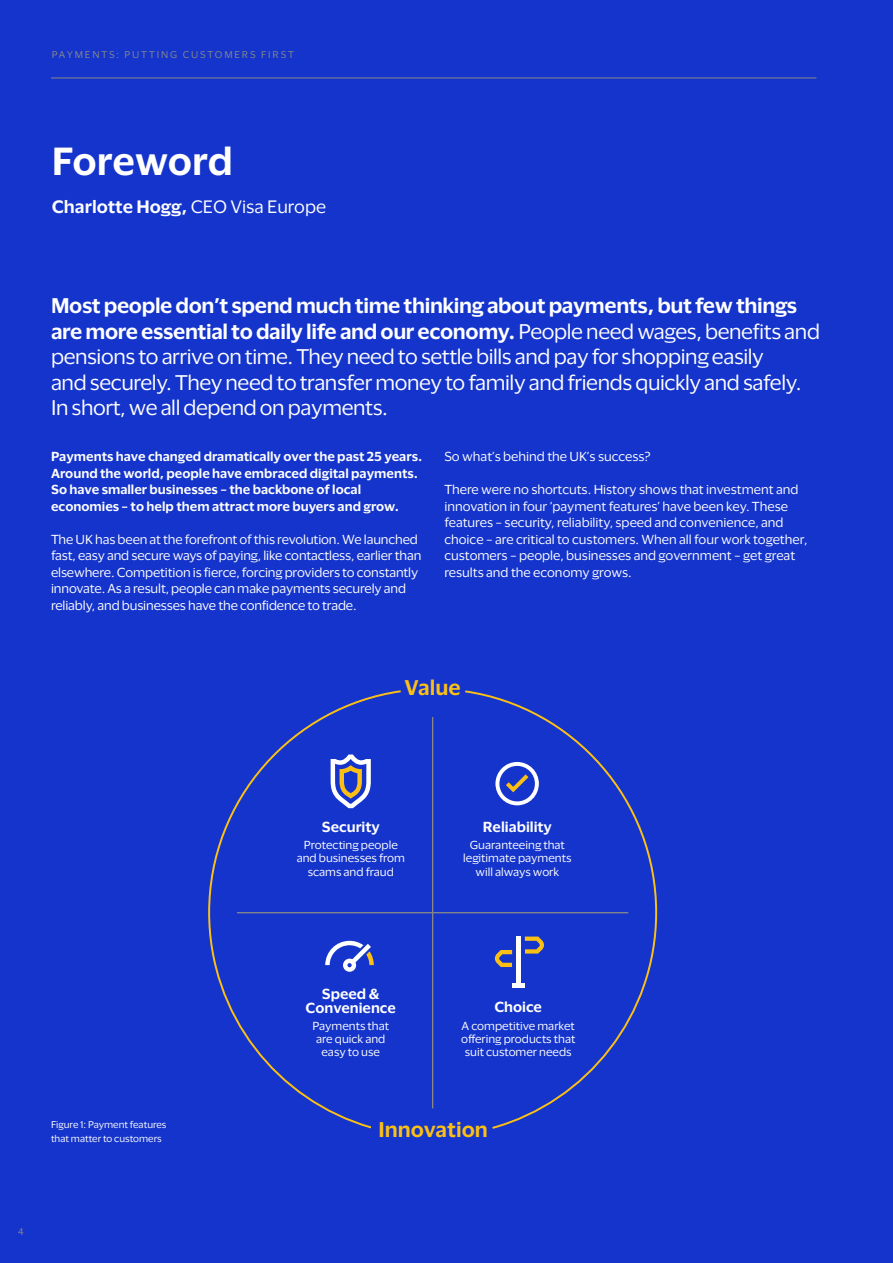
<style>
.page{position:relative;width:893px;height:1263px;background:#1434cb}
.page>*{position:absolute;margin:0;border:0;box-sizing:border-box;transform-origin:0 0}
.t1{font:600 36px "Visa Dialect";letter-spacing:-.01em;color:#fff}
.t2{font:19.5px/25.5px "Visa Dialect";letter-spacing:-.02em;color:#fff}
.t3{font:600 19.5px "Visa Dialect";color:#fcc015}
.t4{font:600 16.5px "Visa Dialect";color:#fff}
.t5{font:600 13.35px/13.4px "Visa Dialect";color:#fff;text-align:center}
.t6{font:12px/16.5px "Visa Dialect";letter-spacing:-.01em;color:#fff}
.t7{font:600 12px/16.5px "Visa Dialect";color:#fff}
.t8{font:10.65px/13.4px "Visa Dialect";color:#fff;text-align:center}
.t9{font:9px/13.5px "Visa Dialect";color:#fff}
.t10{font:9px "Visa Dialect";letter-spacing:.2em;color:#878787}
.s1{font-weight:400}
.s2{font-weight:600}
</style>
<div class="page">
<hr style="left:51px;top:78px;width:765px;height:1px;background:#878787">
<svg style="left:208px;top:690px;width:195px;height:439px"></svg>
<svg style="left:325px;top:941px;width:49px;height:31px"></svg>
<hr style="left:237px;top:912px;width:391px;height:1px;background:#878787">
<hr style="left:432px;top:717px;width:1px;height:391px;background:#878787">
<svg style="left:463px;top:690px;width:195px;height:439px"></svg>
<p class="t10" style="left:52px;top:48px;width:244px">PAYMENTS: PUTTING CUSTOMERS FIRST</p>
<p class="t1" style="left:52px;top:133px;width:182px">Foreword</p>
<p class="t4" style="left:52px;top:194px;width:276px">Charlotte Hogg, <span class="s1">CEO Visa Europe</span></p>
<p class="t2" style="left:51px;top:292px;width:770px"><span class="s2">Most people don’t spend much time thinking about payments, but few things are more essential to daily life and our economy.</span> People need wages, benefits and pensions to arrive on time. They need to settle bills and pay for shopping easily<br>and securely. They need to transfer money to family and friends quickly and safely.</p>
<p class="t2" style="left:51px;top:394px;width:338px">In short, we all depend on payments.</p>
<p class="t7" style="left:51px;top:448px;width:373px">Payments have changed dramatically over the past 25 years.<br>Around the world, people have embraced digital payments.<br>So have smaller businesses – the backbone of local economies – to help them attract more buyers and grow.</p>
<p class="t6" style="left:51px;top:530px;width:372px">The UK has been at the forefront of this revolution. We launched fast, easy and secure ways of paying, like contactless, earlier than elsewhere. Competition is fierce, forcing providers to constantly innovate. As a result, people can make payments securely and reliably, and businesses have the confidence to trade.</p>
<p class="t6" style="left:444px;top:448px;width:208px">So what’s behind the UK’s success?</p>
<p class="t6" style="left:444px;top:481px;width:365px">There were no shortcuts. History shows that investment and innovation in four ‘payment features’ have been key. These features – security, reliability, speed and convenience, and choice – are critical to customers. When all four work together, customers – people, businesses and government – get great results and the economy grows.</p>
<p class="t3" style="left:404px;top:672px;width:58px">Value</p>
<p class="t9" style="left:51px;top:1117px;width:117px">Figure 1: Payment features that matter to customers</p>
<p class="t10" style="left:18px;top:1224px;width:7px">4</p>
<p class="t5" style="left:322px;top:819px;width:60px">Security</p>
<p class="t8" style="left:304px;top:837px;width:95px">Protecting people</p>
<p class="t8" style="left:297px;top:851px;width:110px">and businesses from scams and fraud</p>
<p class="t5" style="left:306px;top:986px;width:92px">Speed &amp;<br>Convenience</p>
<p class="t8" style="left:312px;top:1018px;width:78px">Payments that are quick and easy to use</p>
<p class="t5" style="left:483px;top:819px;width:71px">Reliability</p>
<p class="t8" style="left:470px;top:837px;width:97px">Guaranteeing that</p>
<p class="t8" style="left:463px;top:851px;width:110px">legitimate payments</p>
<p class="t8" style="left:476px;top:864px;width:85px">will always work</p>
<p class="t5" style="left:494px;top:999px;width:49px">Choice</p>
<p class="t8" style="left:461px;top:1018px;width:116px">A competitive market offering products that suit customer needs</p>
<p class="t3" style="left:378px;top:1114px;width:111px">Innovation</p>
</div>
